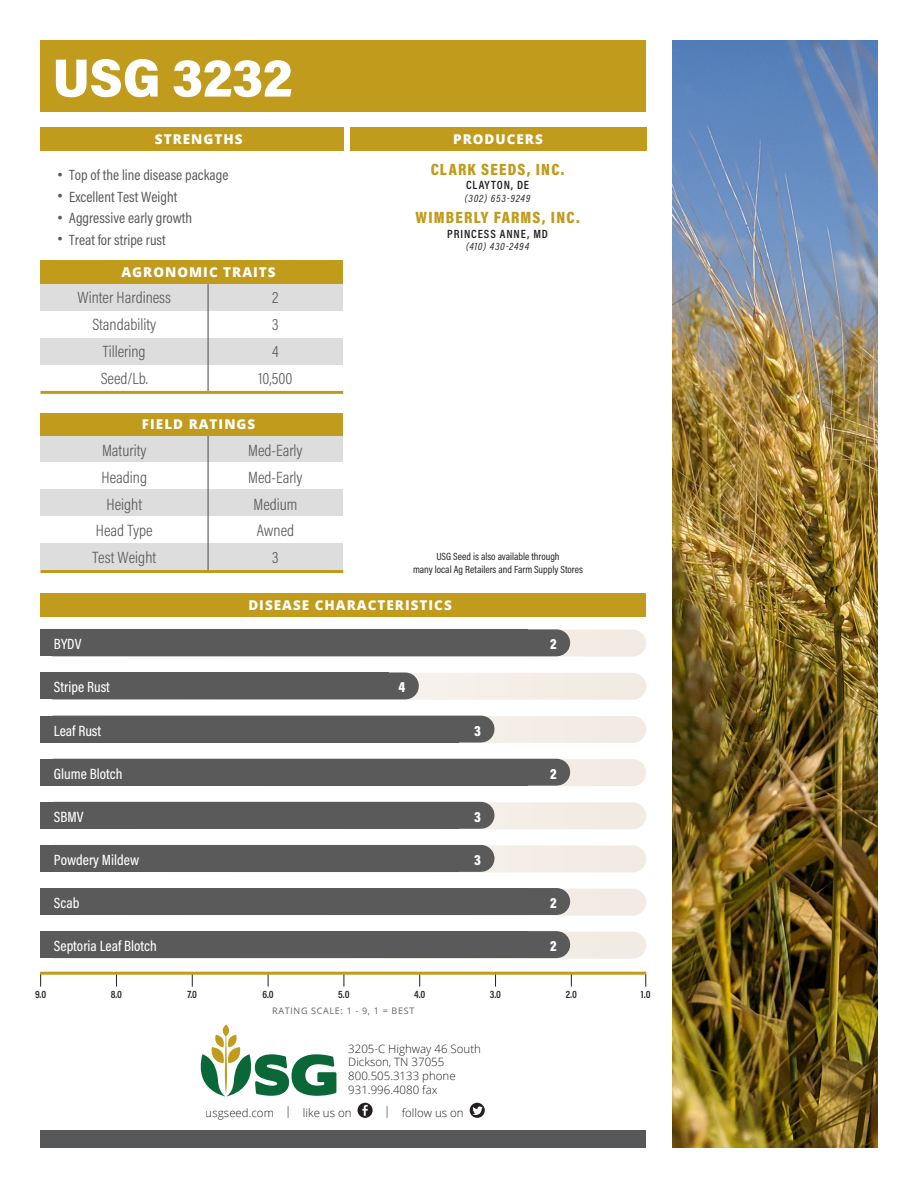
<style>
.page{position:relative;width:918px;height:1188px;background:#fff}
.page>*{position:absolute;margin:0;border:0;box-sizing:border-box;transform-origin:0 0}
.t1{font:900 53.85px "Acumin Pro Semi Condensed";color:#fff}
.t2{font:300 16.5px "Acumin Pro Condensed";color:#595959}
.Producer_Name{font:900 16.5px "Acumin Pro Cond";letter-spacing:.075em;color:#c09b1c}
.t3{font:15px "Acumin Pro Condensed";color:#595959}
.t4{font:500 15px "Acumin Pro Condensed";color:#fff}
.t5{font:900 15px "Acumin Pro Condensed";color:#fff}
.t6{font:800 13.5px "Open Sans";letter-spacing:.075em;color:#fff}
.Producer{font:600 12px "Acumin Pro Cond";letter-spacing:.075em;color:#231f20}
.t7{font:300 11.55px/13.8px "Open Sans";color:#231f20}
.t8{font:10.5px/12.6px "Acumin Pro Cond";color:#231f20;text-align:center}
.t9{font:600 10.5px "Acumin Pro Cond";color:#231f20}
.Producer-2{font:italic 10.5px "Acumin Pro Cond";letter-spacing:.075em;color:#231f20}
.t10{font:9px "Open Sans";letter-spacing:.075em;color:#636366}
.s1{font-family:"Arial"}
</style>
<div class="page">
<svg style="left:51px;top:630px;width:595px;height:27px;background:#dcd7d1"></svg>
<svg style="left:557px;top:759px;width:89px;height:27px;background:#e1dbd4"></svg>
<svg style="left:51px;top:673px;width:595px;height:27px;background:#e9e4de"></svg>
<svg style="left:481px;top:802px;width:165px;height:27px;background:#e9e3dd"></svg>
<svg style="left:481px;top:716px;width:165px;height:27px;background:#e9e3dc"></svg>
<svg style="left:481px;top:845px;width:165px;height:27px;background:#e9e3dd"></svg>
<svg style="left:54px;top:932px;width:592px;height:27px;background:#e3ded8"></svg>
<svg style="left:376px;top:889px;width:270px;height:27px;background:#e3ddd7"></svg>
<svg style="left:201px;top:1024px;width:135px;height:72px"></svg>
<svg style="left:358px;top:1103px;width:15px;height:15px"></svg>
<svg style="left:470px;top:1103px;width:15px;height:15px"></svg>
<div style="left:40px;top:593px;width:606px;height:24px;background:#c09b1c"></div>
<div style="left:40px;top:260px;width:303px;height:24px;background:#c09b1c"></div>
<div style="left:40px;top:413px;width:303px;height:23px;background:#c09b1c"></div>
<div style="left:40px;top:127px;width:304px;height:24px;background:#c09b1c"></div>
<svg style="left:645px;top:974px;width:1px;height:12px"></svg>
<svg style="left:40px;top:974px;width:1px;height:12px"></svg>
<hr style="left:42px;top:972px;width:603px;height:3px;background:#c09b1c">
<div style="left:350px;top:127px;width:296px;height:24px;background:#c09b1c"></div>
<div style="left:40px;top:40px;width:606px;height:72px;background:#c09b1c"></div>
<div style="left:40px;top:1130px;width:606px;height:18px;background:#57585a"></div>
<img style="left:673px;top:40px;width:205px;height:1108px">
<div style="left:40px;top:629px;width:488px;height:27px;background:#5a5a5a"></div>
<div style="left:40px;top:673px;width:349px;height:26px;background:#5a5a5a"></div>
<div style="left:40px;top:716px;width:419px;height:27px;background:#5a5a5a"></div>
<div style="left:40px;top:759px;width:488px;height:27px;background:#5a5a5a"></div>
<div style="left:40px;top:802px;width:419px;height:27px;background:#5a5a5a"></div>
<div style="left:40px;top:845px;width:419px;height:27px;background:#5a5a5a"></div>
<div style="left:40px;top:888px;width:488px;height:27px;background:#5a5a5a"></div>
<div style="left:40px;top:931px;width:488px;height:27px;background:#5a5a5a"></div>
<div style="left:54px;top:629px;width:503px;height:27px;background:#5a5a5a"></div>
<div style="left:54px;top:673px;width:351px;height:26px;background:#5a5a5a"></div>
<div style="left:54px;top:716px;width:427px;height:27px;background:#5a5a5a"></div>
<div style="left:54px;top:759px;width:503px;height:27px;background:#5a5a5a"></div>
<div style="left:54px;top:802px;width:427px;height:27px;background:#5a5a5a"></div>
<div style="left:54px;top:845px;width:427px;height:27px;background:#5a5a5a"></div>
<div style="left:54px;top:888px;width:503px;height:27px;background:#5a5a5a"></div>
<div style="left:54px;top:931px;width:503px;height:27px;background:#5a5a5a"></div>
<div style="left:40px;top:437px;width:303px;height:25px;background:#ddd"></div>
<div style="left:40px;top:489px;width:303px;height:27px;background:#ddd"></div>
<div style="left:40px;top:543px;width:303px;height:27px;background:#ddd"></div>
<hr style="left:208px;top:437px;width:1px;height:133px;background:#595959">
<div style="left:40px;top:284px;width:303px;height:27px;background:#ddd"></div>
<div style="left:40px;top:338px;width:303px;height:27px;background:#ddd"></div>
<hr style="left:208px;top:284px;width:1px;height:108px;background:#595959">
<hr style="left:40px;top:391px;width:303px;height:3px;background:#c09b1c">
<hr style="left:40px;top:570px;width:303px;height:3px;background:#c09b1c">
<p class="t1" style="left:53px;top:40px;width:241px">USG 3232</p>
<p class="t6" style="left:155px;top:129px;width:89px">STRENGTHS</p>
<p class="t3" style="left:57px;top:165px;width:173px"><span class="s1">•</span> Top of the line disease package</p>
<p class="t3" style="left:57px;top:187px;width:121px"><span class="s1">•</span> Excellent Test Weight</p>
<p class="t3" style="left:57px;top:208px;width:136px"><span class="s1">•</span> Aggressive early growth</p>
<p class="t3" style="left:57px;top:230px;width:110px"><span class="s1">•</span> Treat for stripe rust</p>
<p class="t6" style="left:121px;top:261px;width:156px">AGRONOMIC TRAITS</p>
<p class="t2" style="left:77px;top:287px;width:95px">Winter Hardiness</p>
<p class="t2" style="left:272px;top:287px;width:8px">2</p>
<p class="t2" style="left:92px;top:314px;width:65px">Standability</p>
<p class="t2" style="left:272px;top:314px;width:8px">3</p>
<p class="t2" style="left:103px;top:341px;width:44px">Tillering</p>
<p class="t2" style="left:272px;top:341px;width:8px">4</p>
<p class="t2" style="left:101px;top:368px;width:49px">Seed/Lb.</p>
<p class="t2" style="left:259px;top:368px;width:35px">10,500</p>
<p class="t6" style="left:142px;top:414px;width:115px">FIELD RATINGS</p>
<p class="t2" style="left:102px;top:439px;width:46px">Maturity</p>
<p class="t2" style="left:248px;top:439px;width:56px">Med-Early</p>
<p class="t2" style="left:102px;top:466px;width:47px">Heading</p>
<p class="t2" style="left:248px;top:466px;width:56px">Med-Early</p>
<p class="t2" style="left:107px;top:493px;width:37px">Height</p>
<p class="t2" style="left:253px;top:493px;width:46px">Medium</p>
<p class="t2" style="left:96px;top:520px;width:58px">Head Type</p>
<p class="t2" style="left:257px;top:520px;width:39px">Awned</p>
<p class="t2" style="left:92px;top:547px;width:65px">Test Weight</p>
<p class="t2" style="left:272px;top:547px;width:8px">3</p>
<p class="t6" style="left:453px;top:129px;width:91px">PRODUCERS</p>
<p class="Producer_Name" style="left:431px;top:158px;width:135px">CLARK SEEDS, INC.</p>
<p class="Producer" style="left:466px;top:177px;width:65px">CLAYTON, DE</p>
<p class="Producer-2" style="left:465px;top:191px;width:67px">(302) 653-9249</p>
<p class="Producer_Name" style="left:416px;top:207px;width:165px">WIMBERLY FARMS, INC.</p>
<p class="Producer" style="left:447px;top:226px;width:102px">PRINCESS ANNE, MD</p>
<p class="Producer-2" style="left:466px;top:240px;width:65px">(410) 430-2494</p>
<p class="t8" style="left:413px;top:550px;width:172px">USG Seed is also available through<br>many local Ag Retailers and Farm Supply Stores</p>
<p class="t6" style="left:248px;top:595px;width:205px">DISEASE CHARACTERISTICS</p>
<p class="t4" style="left:54px;top:634px;width:29px">BYDV</p>
<p class="t5" style="left:550px;top:634px;width:8px">2</p>
<p class="t4" style="left:54px;top:678px;width:58px">Stripe Rust</p>
<p class="t5" style="left:399px;top:678px;width:8px">4</p>
<p class="t4" style="left:54px;top:721px;width:49px">Leaf Rust</p>
<p class="t5" style="left:474px;top:721px;width:8px">3</p>
<p class="t4" style="left:54px;top:764px;width:70px">Glume Blotch</p>
<p class="t5" style="left:550px;top:764px;width:8px">2</p>
<p class="t4" style="left:54px;top:807px;width:31px">SBMV</p>
<p class="t5" style="left:474px;top:807px;width:8px">3</p>
<p class="t4" style="left:54px;top:850px;width:87px">Powdery Mildew</p>
<p class="t5" style="left:474px;top:850px;width:8px">3</p>
<p class="t4" style="left:54px;top:893px;width:27px">Scab</p>
<p class="t5" style="left:550px;top:893px;width:8px">2</p>
<p class="t4" style="left:54px;top:936px;width:104px">Septoria Leaf Blotch</p>
<p class="t5" style="left:550px;top:936px;width:8px">2</p>
<p class="t9" style="left:35px;top:988px;width:13px">9.0</p>
<p class="t9" style="left:111px;top:988px;width:13px">8.0</p>
<p class="t9" style="left:187px;top:988px;width:11px">7.0</p>
<p class="t9" style="left:262px;top:988px;width:13px">6.0</p>
<p class="t9" style="left:338px;top:988px;width:13px">5.0</p>
<p class="t9" style="left:414px;top:988px;width:13px">4.0</p>
<p class="t9" style="left:490px;top:988px;width:13px">3.0</p>
<p class="t9" style="left:566px;top:988px;width:13px">2.0</p>
<p class="t9" style="left:641px;top:988px;width:11px">1.0</p>
<p class="t10" style="left:272px;top:1004px;width:144px">RATING SCALE: 1 - 9, 1 = BEST</p>
<p class="t7" style="left:348px;top:1041px;width:134px">3205-C Highway 46 South<br>Dickson, TN 37055<br>800.505.3133 phone<br>931.996.4080 fax</p>
<p class="t7" style="left:206px;top:1105px;width:147px">usgseed.com | like us on</p>
<p class="t7" style="left:384px;top:1105px;width:81px">| follow us on</p>
</div>
